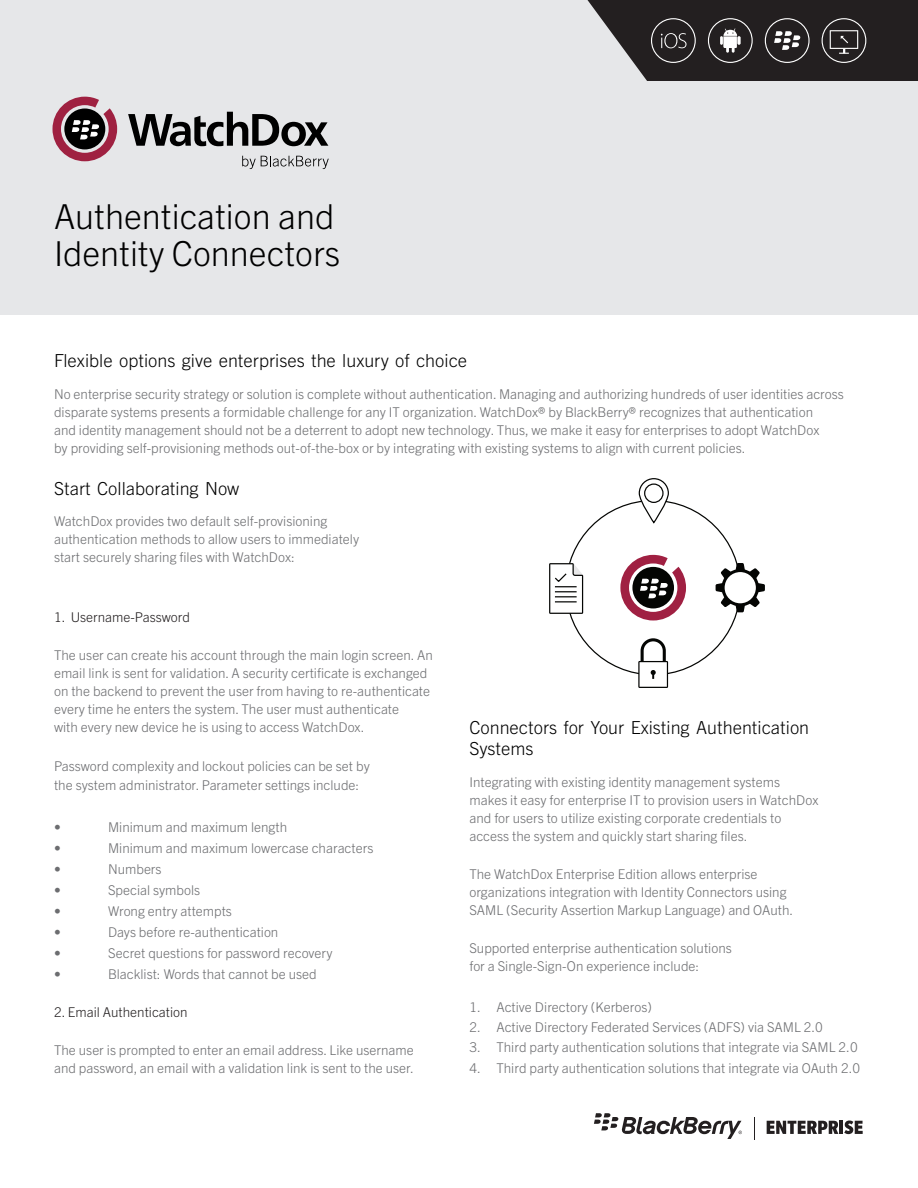
<style>
.page{position:relative;width:918px;height:1188px;background:#fff}
.page>*{position:absolute;margin:0;border:0;box-sizing:border-box;transform-origin:0 0}
.Main_Header{font:300 34.5px/37.5px "Trade Gothic Next LT Pro";color:#000}
.Sub_titles{font:300 18px/21.6px "Trade Gothic Next LT Pro";color:#000}
.Body_Copy{font:300 13.5px/18px "Trade Gothic Next LT Pro";color:#6c6d70}
.Body_Copy-2{font:300 13.5px "Trade Gothic Next LT Pro";color:#231f20}
</style>
<div class="page">
<div style="left:0;top:0;width:918px;height:314px;background:#e6e7e9"></div>
<svg style="left:594px;top:1113px;width:148px;height:26px"></svg>
<svg style="left:754px;top:1117px;width:1px;height:23px"></svg>
<svg style="left:767px;top:1121px;width:96px;height:13px"></svg>
<svg style="left:128px;top:112px;width:200px;height:34px"></svg>
<svg style="left:242px;top:156px;width:87px;height:13px"></svg>
<svg style="left:52px;top:97px;width:65px;height:64px"></svg>
<svg style="left:620px;top:555px;width:66px;height:66px"></svg>
<svg style="left:639px;top:479px;width:29px;height:44px"></svg>
<div style="left:639px;top:478px;width:30px;height:45px;border:1px solid #040503;border-radius:15px"></div>
<svg style="left:549px;top:563px;width:34px;height:51px"></svg>
<svg style="left:716px;top:563px;width:49px;height:49px"></svg>
<svg style="left:638px;top:638px;width:30px;height:50px"></svg>
<div style="left:645px;top:484px;width:18px;height:18px;background:#fff;border-radius:50%"></div>
<div style="left:644px;top:483px;width:20px;height:20px;border:1px solid #040503;border-radius:50%"></div>
<svg style="left:587px;top:0;width:331px;height:81px;background:#3f3c3d"></svg>
<p class="Main_Header" style="left:54px;top:195px;width:288px">Authentication and<br>Identity Connectors</p>
<p class="Sub_titles" style="left:54px;top:349px;width:415px">Flexible options give enterprises the luxury of choice</p>
<p class="Body_Copy" style="left:54px;top:384px;width:791px">No enterprise security strategy or solution is complete without authentication. Managing and authorizing hundreds of user identities across disparate systems presents a formidable challenge for any IT organization. WatchDox® by BlackBerry® recognizes that authentication<br>and identity management should not be a deterrent to adopt new technology. Thus, we make it easy for enterprises to adopt WatchDox<br>by providing self-provisioning methods out-of-the-box or by integrating with existing systems to align with current policies.</p>
<p class="Sub_titles" style="left:54px;top:476px;width:187px">Start Collaborating Now</p>
<p class="Body_Copy" style="left:54px;top:511px;width:307px">WatchDox provides two default self-provisioning authentication methods to allow users to immediately start securely sharing files with WatchDox:</p>
<p class="Body_Copy-2" style="left:54px;top:608px;width:137px">1. Username-Password</p>
<p class="Body_Copy" style="left:54px;top:646px;width:380px">The user can create his account through the main login screen. An email link is sent for validation. A security certificate is exchanged on the backend to prevent the user from having to re-authenticate every time he enters the system. The user must authenticate<br>with every new device he is using to access WatchDox.</p>
<p class="Body_Copy" style="left:54px;top:755px;width:317px;line-height:19.8px">Password complexity and lockout policies can be set by the system administrator. Parameter settings include:</p>
<p class="Body_Copy" style="left:54px;top:817px;width:8px">•</p>
<p class="Body_Copy" style="left:108px;top:817px;width:181px">Minimum and maximum length</p>
<p class="Body_Copy" style="left:54px;top:838px;width:8px">•</p>
<p class="Body_Copy" style="left:108px;top:838px;width:267px">Minimum and maximum lowercase characters</p>
<p class="Body_Copy" style="left:54px;top:859px;width:8px">•</p>
<p class="Body_Copy" style="left:108px;top:859px;width:55px">Numbers</p>
<p class="Body_Copy" style="left:54px;top:880px;width:8px">•</p>
<p class="Body_Copy" style="left:108px;top:880px;width:94px">Special symbols</p>
<p class="Body_Copy" style="left:54px;top:901px;width:8px">•</p>
<p class="Body_Copy" style="left:108px;top:901px;width:125px">Wrong entry attempts</p>
<p class="Body_Copy" style="left:54px;top:922px;width:8px">•</p>
<p class="Body_Copy" style="left:108px;top:922px;width:172px">Days before re-authentication</p>
<p class="Body_Copy" style="left:54px;top:943px;width:8px">•</p>
<p class="Body_Copy" style="left:108px;top:943px;width:226px">Secret questions for password recovery</p>
<p class="Body_Copy" style="left:54px;top:964px;width:8px">•</p>
<p class="Body_Copy" style="left:108px;top:964px;width:210px">Blacklist: Words that cannot be used</p>
<p class="Body_Copy-2" style="left:54px;top:1003px;width:135px">2. Email Authentication</p>
<p class="Body_Copy" style="left:54px;top:1040px;width:361px">The user is prompted to enter an email address. Like username and password, an email with a validation link is sent to the user.</p>
<p class="Sub_titles" style="left:469px;top:715px;width:341px">Connectors for Your Existing Authentication<br>Systems</p>
<p class="Body_Copy" style="left:469px;top:772px;width:351px">Integrating with existing identity management systems makes it easy for enterprise IT to provision users in WatchDox and for users to utilize existing corporate credentials to access the system and quickly start sharing files.</p>
<p class="Body_Copy" style="left:469px;top:864px;width:325px">The WatchDox Enterprise Edition allows enterprise organizations integration with Identity Connectors using<br>SAML (Security Assertion Markup Language) and OAuth.</p>
<p class="Body_Copy" style="left:469px;top:938px;width:264px">Supported enterprise authentication solutions for a Single-Sign-On experience include:</p>
<p class="Body_Copy" style="left:469px;top:997px;width:184px">1. Active Directory (Kerberos)</p>
<p class="Body_Copy" style="left:469px;top:1017px;width:355px">2. Active Directory Federated Services (ADFS) via SAML 2.0</p>
<p class="Body_Copy" style="left:469px;top:1037px;width:390px">3. Third party authentication solutions that integrate via SAML 2.0</p>
<p class="Body_Copy" style="left:469px;top:1058px;width:392px">4. Third party authentication solutions that integrate via OAuth 2.0</p>
</div>
